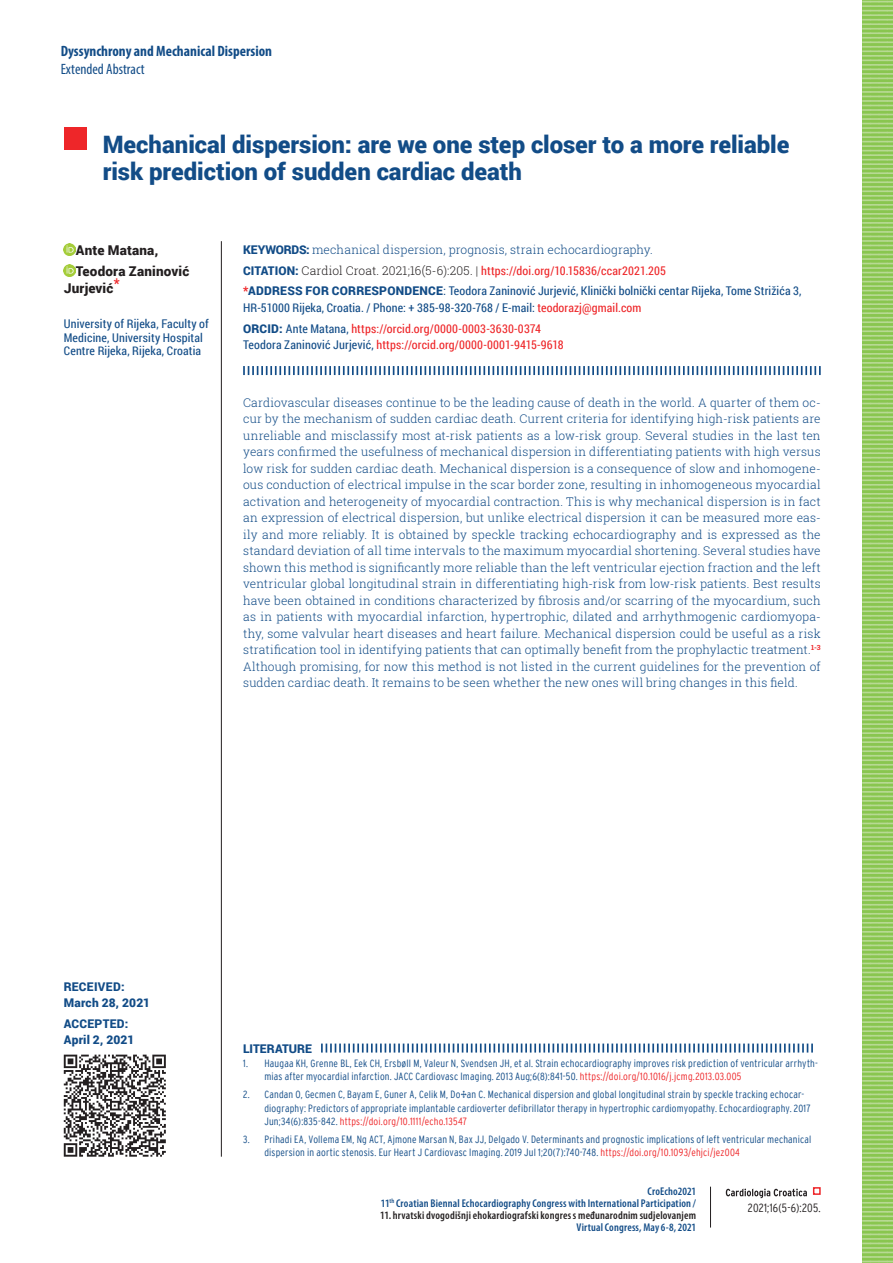
<style>
.page{position:relative;width:893px;height:1263px;background:#fff}
.page>*{position:absolute;margin:0;border:0;box-sizing:border-box;transform-origin:0 0}
.t1{font:900 24px/27px "Roboto";letter-spacing:-.005em;color:#124c87}
.t2{font:700 condensed 15px "Myriad Pro";color:#124c87}
.t3{font:condensed 15px "Myriad Pro";color:#124c87}
.t4{font:900 13.5px/20.7px "Roboto";letter-spacing:.015em;color:#231f20}
.t5{font:300 12px/16.5px "Roboto Slab";letter-spacing:.01em;color:#124c87;text-align:justify}
.t6{font:12px/13.5px "Roboto Condensed";letter-spacing:.01em;color:#124c87}
.t7{font:12px/16.5px "Roboto Condensed";letter-spacing:.015em;color:#ee2629}
.t8{font:900 12px/16.5px "Roboto";letter-spacing:.01em;color:#124c87}
.t9{font:300 condensed 12px "Interstate";letter-spacing:.015em;color:#231f20}
.t10{font:600 condensed 11.25px/12px "Myriad Pro";letter-spacing:.015em;color:#124c87;text-align:right}
.t11{font:600 condensed 11.25px "Myriad Pro";letter-spacing:.015em;color:#231f20}
.t12{font:300 condensed 10.5px/13.5px "Interstate";letter-spacing:.02em;color:#124c87}
.s1{font-family:"Roboto";font-weight:900}
.s2{font-family:"Roboto";font-weight:900;color:#124c87}
.s3{font-family:"Roboto Slab";font-weight:300;color:#231f20}
.s4{color:#ee2629}
.s5{font-family:"Roboto"}
.s6{color:#124c87}
</style>
<div class="page">
<svg style="left:726px;top:1188px;width:81px;height:10px"></svg>
<div style="left:813px;top:1187px;width:8px;height:8px;border:2px solid #ee2629"></div>
<hr style="left:710px;top:1187px;width:1px;height:40px;background:#231f20">
<svg style="left:862px;top:0;width:31px;height:1263px;background:#9acc68"></svg>
<div style="left:65px;top:128px;width:22px;height:22px;background:#ee2629"></div>
<svg style="left:64px;top:243px;width:12px;height:12px"></svg>
<svg style="left:64px;top:264px;width:12px;height:12px"></svg>
<hr style="left:221px;top:241px;width:1px;height:916px;background:#231f20">
<svg style="left:243px;top:366px;width:578px;height:9px"></svg>
<svg style="left:321px;top:1043px;width:492px;height:9px"></svg>
<svg style="left:64px;top:1054px;width:102px;height:103px"></svg>
<p class="t2" style="left:61px;top:42px;width:213px">Dyssynchrony and Mechanical Dispersion</p>
<p class="t3" style="left:61px;top:60px;width:85px">Extended Abstract</p>
<h1 class="t1" style="left:103px;top:130px;width:688px">Mechanical dispersion: are we one step closer to a more reliable risk prediction of sudden cardiac death</h1>
<p class="t4" style="left:76px;top:240px;width:115px">Ante Matana,<br>Teodora Zaninović</p>
<p class="t4" style="left:64px;top:277px;width:57px">Jurjević<sup>*</sup></p>
<p class="t6" style="left:64px;top:317px;width:147px">University of Rijeka, Faculty of<br>Medicine, University Hospital<br>Centre Rijeka, Rijeka, Croatia</p>
<p class="t5" style="left:243px;top:241px;width:411px"><span class="s1">KEYWORDS:</span> mechanical dispersion, prognosis, strain echocardiography.</p>
<p class="t7" style="left:243px;top:262px;width:424px"><span class="s2">CITATION:</span> <span class="s3">Cardiol Croat. 2021;16(5-6):205. |</span> https://doi.org/10.15836/ccar2021.205</p>
<p class="t8" style="left:243px;top:282px;width:22px"><span class="s4">*</span>Address</p>
<p class="t8" style="left:306px;top:282px;width:35px">for corres</p>
<p class="t8" style="left:379px;top:282px;width:17px">pondence</p>
<p class="t6" style="left:243px;top:282px;width:560px;line-height:16.5px;text-indent:200px"><span class="s5">:</span> Teodora Zaninović Jurjević, Klinički bolnički centar Rijeka, Tome Strižića 3,<br>HR-51000 Rijeka, Croatia. / Phone: + 385-98-320-768 / E-mail: <span class="s4">teodorazj@gmail.com</span></p>
<p class="t7" style="left:243px;top:320px;width:322px"><span class="s2">ORCID:</span> <span class="s6">Ante Matana,</span> https://orcid.org/0000-0003-3630-0374<br><span class="s6">Teodora Zaninović Jurjević,</span> https://orcid.org/0000-0001-9415-9618</p>
<p class="t5" style="left:243px;top:394px;width:579px">Cardiovascular diseases continue to be the leading cause of death in the world. A quarter of them oc&shy;cur by the mechanism of sudden cardiac death. Current criteria for identifying high-risk patients are unreliable and misclassify most at-risk patients as a low-risk group. Several studies in the last ten years confirmed the usefulness of mechanical dispersion in differentiating patients with high versus low risk for sudden cardiac death. Mechanical dispersion is a consequence of slow and inhomogene&shy;ous conduction of electrical impulse in the scar border zone, resulting in inhomogeneous myocardial activation and heterogeneity of myocardial contraction. This is why mechanical dispersion is in fact an expression of electrical dispersion, but unlike electrical dispersion it can be measured more eas&shy;ily and more reliably. It is obtained by speckle tracking echocardiography and is expressed as the standard deviation of all time intervals to the maximum myocardial shortening. Several studies have shown this method is significantly more reliable than the left ventricular ejection fraction and the left ventricular global longitudinal strain in differentiating high-risk from low-risk patients. Best results have been obtained in conditions characterized by fibrosis and/or scarring of the myocardium, such as in patients with myocardial infarction, hypertrophic, dilated and arrhythmogenic cardiomyopa&shy;thy, some valvular heart diseases and heart failure. Mechanical dispersion could be useful as a risk stratification tool in identifying patients that can optimally benefit from the prophylactic treatment.<sup>1-3<br></sup>Although promising, for now this method is not listed in the current guidelines for the prevention of sudden cardiac death. It remains to be seen whether the new ones will bring changes in this field.</p>
<p class="t8" style="left:64px;top:978px;width:16px">Recei</p>
<p class="t8" style="left:64px;top:978px;width:88px;text-indent:34px">ved:<br>March 28, 2021</p>
<p class="t8" style="left:64px;top:1015px;width:17px">Acce</p>
<p class="t8" style="left:95px;top:1015px;width:17px">pted</p>
<p class="t8" style="left:64px;top:1015px;width:72px;text-indent:61px">:<br>April 2, 2021</p>
<p class="t8" style="left:243px;top:1039px;width:70px">LITERATURE</p>
<p class="t12" style="left:264px;top:1056px;width:555px;text-indent:-21px">1. Haugaa KH, Grenne BL, Eek CH, Ersbøll M, Valeur N, Svendsen JH, et al. Strain echocardiography improves risk prediction of ventricular arrhyth&shy;mias after myocardial infarction. JACC Cardiovasc Imaging. 2013 Aug;6(8):841-50. <span class="s4">https://doi.org/10.1016/j.jcmg.2013.03.005</span></p>
<p class="t12" style="left:264px;top:1088px;width:548px;text-indent:-21px">2. Candan O, Gecmen C, Bayam E, Guner A, Celik M, Doğan C. Mechanical dispersion and global longitudinal strain by speckle tracking echocar&shy;diography: Predictors of appropriate implantable cardioverter defibrillator therapy in hypertrophic cardiomyopathy. Echocardiography. 2017<br>Jun;34(6):835-842. <span class="s4">https://doi.org/10.1111/echo.13547</span></p>
<p class="t12" style="left:264px;top:1132px;width:549px;text-indent:-21px">3. Prihadi EA, Vollema EM, Ng ACT, Ajmone Marsan N, Bax JJ, Delgado V. Determinants and prognostic implications of left ventricular mechanical dispersion in aortic stenosis. Eur Heart J Cardiovasc Imaging. 2019 Jul 1;20(7):740-748. <span class="s4">https://doi.org/10.1093/ehjci/jez004</span></p>
<p class="t10" style="left:381px;top:1185px;width:317px">CroEcho2021<br>11<sup>th</sup> Croatian Biennal Echocardiography Congress with International Participation /</p>
<p class="t11" style="left:380px;top:1209px;width:317px">11. hrvatski dvogodišnji ehokardiografski kongres s međunarodnim sudjelovanjem</p>
<p class="t10" style="left:577px;top:1221px;width:121px">Virtual Congress, May 6-8, 2021</p>
<p class="t9" style="left:748px;top:1201px;width:74px">2021;16(5-6):205.</p>
</div>
